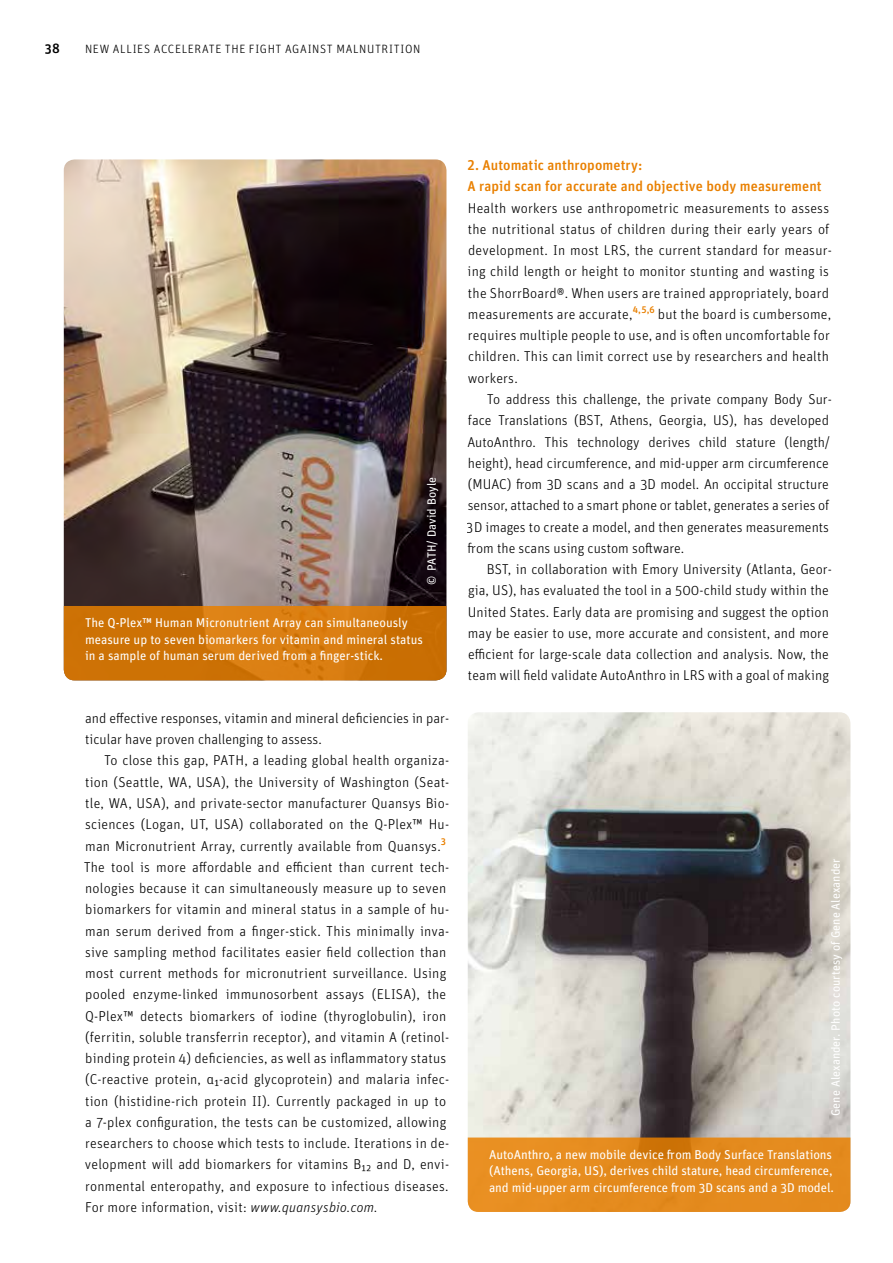
<style>
.page{position:relative;width:893px;height:1263px;background:#fff}
.page>*{position:absolute;margin:0;border:0;box-sizing:border-box;transform-origin:0 0}
.t1{font:300 14.25px/21.3px "Unit Pro";letter-spacing:.015em;color:#000}
.t2{font:500 14.25px/21.3px "Unit Pro";letter-spacing:.005em;color:#e98000}
.t3{font:500 13.5px "Unit Pro";color:#000}
.t4{font:12.75px/16.5px "Unit Pro";letter-spacing:-.005em;color:#fff}
.t5{font:12px "Unit Pro";letter-spacing:.005em;color:#fff}
.t6{font:300 12px "Unit Pro";letter-spacing:.05em;color:#000}
.s1{font-family:"Unit Slab Pro"}
.s2{font-style:italic}
</style>
<div class="page">
<img style="left:468px;top:712px;width:382px;height:425px">
<img style="left:64px;top:159px;width:382px;height:447px">
<div style="left:468px;top:1137px;width:382px;height:75px;background:#e58b1e"></div>
<svg style="left:64px;top:606px;width:382px;height:74px;background:#d1760a"></svg>
<p class="t3" style="left:45px;top:39px;width:17px">38</p>
<p class="t6" style="left:85px;top:41px;width:337px">NEW ALLIES ACCELERATE THE FIGHT AGAINST MALNUTRITION</p>
<p class="t5" style="left:423px;top:585px;width:110px;rotate:-90deg">© PATH/ David Boyle</p>
<p class="t4" style="left:85px;top:614px;width:340px">The Q-Plex™ Human Micronutrient Array can simultaneously measure up to seven biomarkers for vitamin and mineral status in a sample of human serum derived from a finger-stick.</p>
<p class="t1" style="left:85px;top:707px;width:365px">and effective responses, vitamin and mineral deficiencies in par&shy;ticular have proven challenging to assess.</p>
<p class="t1" style="left:84px;top:749px;width:367px;text-indent:20px">To close this gap, PATH, a leading global health organiza&shy;tion (Seattle, WA, USA), the University of Washington (Seat&shy;tle, WA, USA), and private-sector manufacturer Quansys Bio&shy;sciences (Logan, UT, USA) collaborated on the Q-Plex™ Hu&shy;man Micronutrient Array, currently available from Quansys.<sup>3<br></sup>The tool is more affordable and efficient than current tech&shy;nologies because it can simultaneously measure up to seven biomarkers for vitamin and mineral status in a sample of hu&shy;man serum derived from a finger-stick. This minimally inva&shy;sive sampling method facilitates easier field collection than most current methods for micronutrient surveillance. Using pooled enzyme-linked immunosorbent assays (ELISA), the Q-Plex™ detects biomarkers of iodine (thyroglobulin), iron (ferritin, soluble transferrin receptor), and vitamin A (retinol&shy;binding protein 4) deficiencies, as well as inflammatory status (C-reactive protein, <span class="s1">α₁</span>-acid glycoprotein) and malaria infec&shy;tion (histidine-rich protein II). Currently packaged in up to a 7-plex configuration, the tests can be customized, allowing researchers to choose which tests to include. Iterations in de&shy;velopment will add biomarkers for vitamins B₁₂ and D, envi&shy;ronmental enteropathy, and exposure to infectious diseases.<br>For more information, visit: <span class="s2">www.quansysbio.com.</span></p>
<p class="t2" style="left:467px;top:154px;width:356px">2. Automatic anthropometry:<br>A rapid scan for accurate and objective body measurement</p>
<p class="t1" style="left:468px;top:197px;width:366px">Health workers use anthropometric measurements to assess the nutritional status of children during their early years of development. In most LRS, the current standard for measur&shy;ing child length or height to monitor stunting and wasting is the ShorrBoard®. When users are trained appropriately, board measurements are accurate,<sup>4,5,6</sup> but the board is cumbersome, requires multiple people to use, and is often uncomfortable for children. This can limit correct use by researchers and health workers.</p>
<p class="t1" style="left:467px;top:388px;width:366px;text-indent:20px">To address this challenge, the private company Body Sur&shy;face Translations (BST, Athens, Georgia, US), has developed AutoAnthro. This technology derives child stature (length/ height), head circumference, and mid-upper arm circumference (MUAC) from 3D scans and a 3D model. An occipital structure sensor, attached to a smart phone or tablet, generates a series of 3D images to create a model, and then generates measurements from the scans using custom software.</p>
<p class="t1" style="left:468px;top:558px;width:366px;text-indent:19px">BST, in collaboration with Emory University (Atlanta, Geor&shy;gia, US), has evaluated the tool in a 500-child study within the United States. Early data are promising and suggest the option may be easier to use, more accurate and consistent, and more efficient for large-scale data collection and analysis. Now, the team will field validate AutoAnthro in LRS with a goal of making</p>
<p class="t5" style="left:827px;top:1116px;width:259px;rotate:-90deg">Gene Alexander. Photo courtesy of Gene Alexander</p>
<p class="t4" style="left:489px;top:1145px;width:347px">AutoAnthro, a new mobile device from Body Surface Translations (Athens, Georgia, US), derives child stature, head circumference, and mid-upper arm circumference from 3D scans and a 3D model.</p>
</div>
